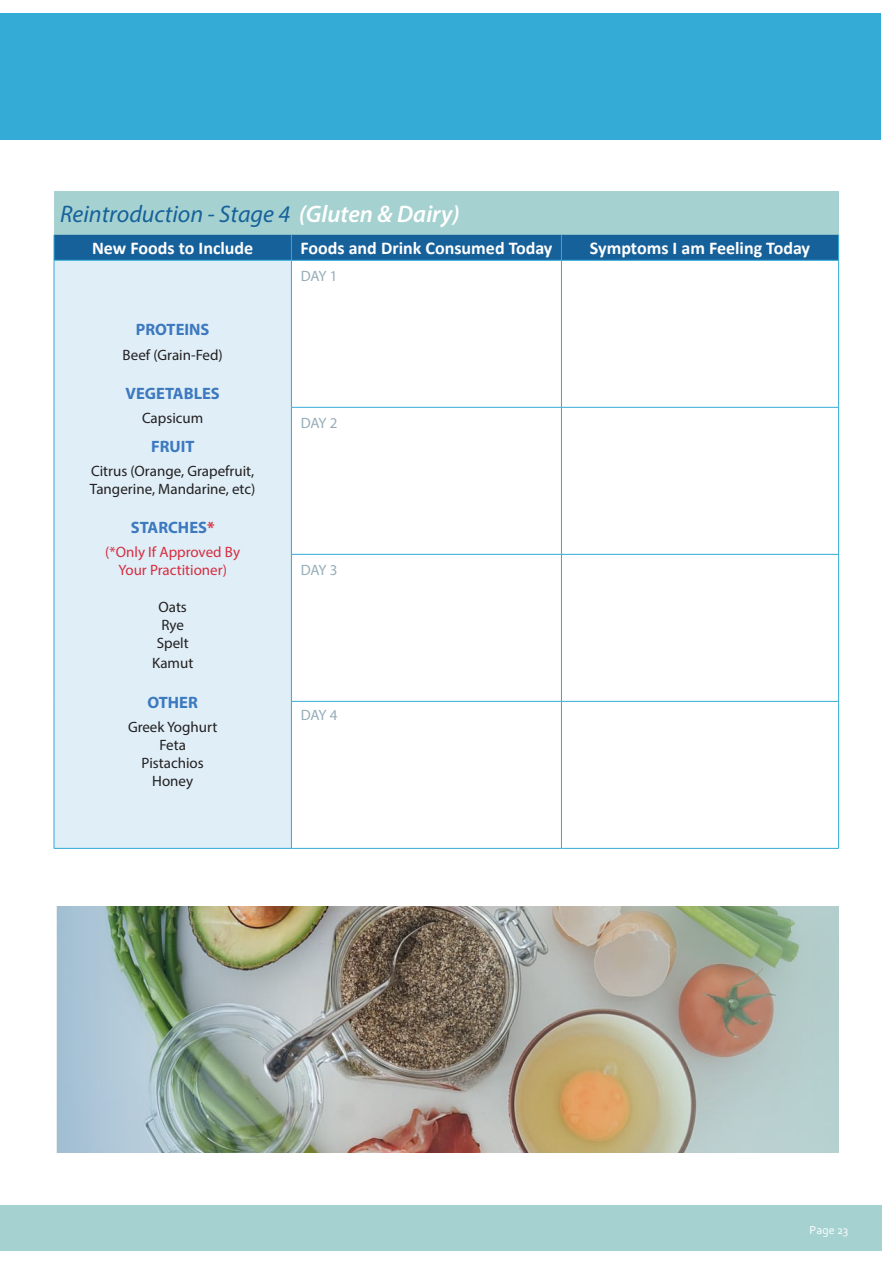
<style>
.page{position:relative;width:893px;height:1263px;background:#fff}
.page>*{position:absolute;margin:0;border:0;box-sizing:border-box;transform-origin:0 0}
.t1{font:italic 24px "Myriad Pro";color:#17619b}
.t2{font:700 18px "Calibri";color:#fff}
.t3{font:700 16.5px "Myriad Pro";color:#3d79bf}
.t4{font:15px/18px "Myriad Pro";color:#231f20;text-align:center}
.t5{font:15px/18px "Myriad Pro";color:#d72c3f;text-align:center}
.t6{font:15px "Myriad Pro";letter-spacing:-.045em;color:#96adb8}
.t7{font:12px "Corbel";color:#fff}
.s1{font-weight:600;color:#fff}
.s2{color:#d72c3f}
</style>
<div class="page">
<div style="left:0;top:1205px;width:882px;height:46px;background:#a5d2d0"></div>
<div style="left:0;top:13px;width:880px;height:127px;background:#34abd7"></div>
<div style="left:54px;top:191px;width:785px;height:44px;background:#a5d2d0"></div>
<div style="left:54px;top:260px;width:237px;height:588px;background:#dfeef7"></div>
<hr style="left:54px;top:260px;width:1px;height:147px;background:#32aad7">
<hr style="left:291px;top:260px;width:1px;height:147px;background:#32aad7">
<hr style="left:561px;top:260px;width:1px;height:147px;background:#32aad7">
<hr style="left:838px;top:260px;width:1px;height:147px;background:#32aad7">
<hr style="left:54px;top:407px;width:1px;height:147px;background:#32aad7">
<hr style="left:291px;top:407px;width:270px;height:1px;background:#32aad7">
<hr style="left:291px;top:407px;width:1px;height:147px;background:#32aad7">
<hr style="left:561px;top:407px;width:278px;height:1px;background:#32aad7">
<hr style="left:561px;top:407px;width:1px;height:147px;background:#32aad7">
<hr style="left:838px;top:407px;width:1px;height:147px;background:#32aad7">
<hr style="left:54px;top:554px;width:1px;height:147px;background:#32aad7">
<hr style="left:291px;top:554px;width:270px;height:1px;background:#32aad7">
<hr style="left:291px;top:554px;width:1px;height:147px;background:#32aad7">
<hr style="left:561px;top:554px;width:278px;height:1px;background:#32aad7">
<hr style="left:561px;top:554px;width:1px;height:147px;background:#32aad7">
<hr style="left:838px;top:554px;width:1px;height:147px;background:#32aad7">
<hr style="left:54px;top:701px;width:1px;height:147px;background:#32aad7">
<hr style="left:291px;top:701px;width:270px;height:1px;background:#32aad7">
<hr style="left:291px;top:701px;width:1px;height:147px;background:#32aad7">
<hr style="left:561px;top:701px;width:278px;height:1px;background:#32aad7">
<hr style="left:561px;top:701px;width:1px;height:147px;background:#32aad7">
<hr style="left:838px;top:701px;width:1px;height:147px;background:#32aad7">
<hr style="left:54px;top:848px;width:237px;height:1px;background:#32aad7">
<hr style="left:291px;top:848px;width:270px;height:1px;background:#32aad7">
<hr style="left:561px;top:848px;width:278px;height:1px;background:#32aad7">
<hr style="left:54px;top:260px;width:237px;height:1px;background:#32aad7">
<div style="left:54px;top:235px;width:785px;height:25px;background:#17619b"></div>
<hr style="left:291px;top:260px;width:270px;height:1px;background:#32aad7">
<hr style="left:561px;top:260px;width:278px;height:1px;background:#32aad7">
<img style="left:374px;top:906px;width:465px;height:246px">
<img style="left:57px;top:906px;width:317px;height:246px">
<p class="t1" style="left:60px;top:199px;width:401px">Reintroduction - Stage 4 <span class="s1">(Gluten &amp; Dairy)</span></p>
<p class="t2" style="left:92px;top:236px;width:163px">New Foods to Include</p>
<p class="t2" style="left:300px;top:236px;width:254px">Foods and Drink Consumed Today</p>
<p class="t2" style="left:590px;top:236px;width:222px">Symptoms I am Feeling Today</p>
<p class="t3" style="left:136px;top:319px;width:75px">PROTEINS</p>
<p class="t4" style="left:123px;top:345px;width:102px">Beef (Grain-Fed)</p>
<p class="t3" style="left:126px;top:382px;width:96px">VEGETABLES</p>
<p class="t4" style="left:142px;top:408px;width:63px">Capsicum</p>
<p class="t3" style="left:151px;top:435px;width:45px">FRUIT</p>
<p class="t4" style="left:90px;top:461px;width:167px;text-align:left">Citrus (Orange, Grapefruit,<br>Tangerine, Mandarine, etc)</p>
<p class="t3" style="left:131px;top:517px;width:85px">STARCHES<span class="s2">*</span></p>
<p class="t5" style="left:105px;top:543px;width:136px">(*Only If Approved By<br>Your Practitioner)</p>
<p class="t4" style="left:157px;top:598px;width:33px">Oats<br>Rye<br>Spelt</p>
<p class="t4" style="left:152px;top:654px;width:43px">Kamut</p>
<p class="t3" style="left:148px;top:691px;width:52px">OTHER</p>
<p class="t4" style="left:128px;top:717px;width:91px">Greek Yoghurt<br>Feta<br>Pistachios<br>Honey</p>
<p class="t6" style="left:301px;top:266px;width:38px">DAY 1</p>
<p class="t6" style="left:301px;top:414px;width:38px">DAY 2</p>
<p class="t6" style="left:301px;top:561px;width:38px">DAY 3</p>
<p class="t6" style="left:301px;top:706px;width:38px">DAY 4</p>
<p class="t7" style="left:810px;top:1222px;width:40px">Page 23</p>
</div>
